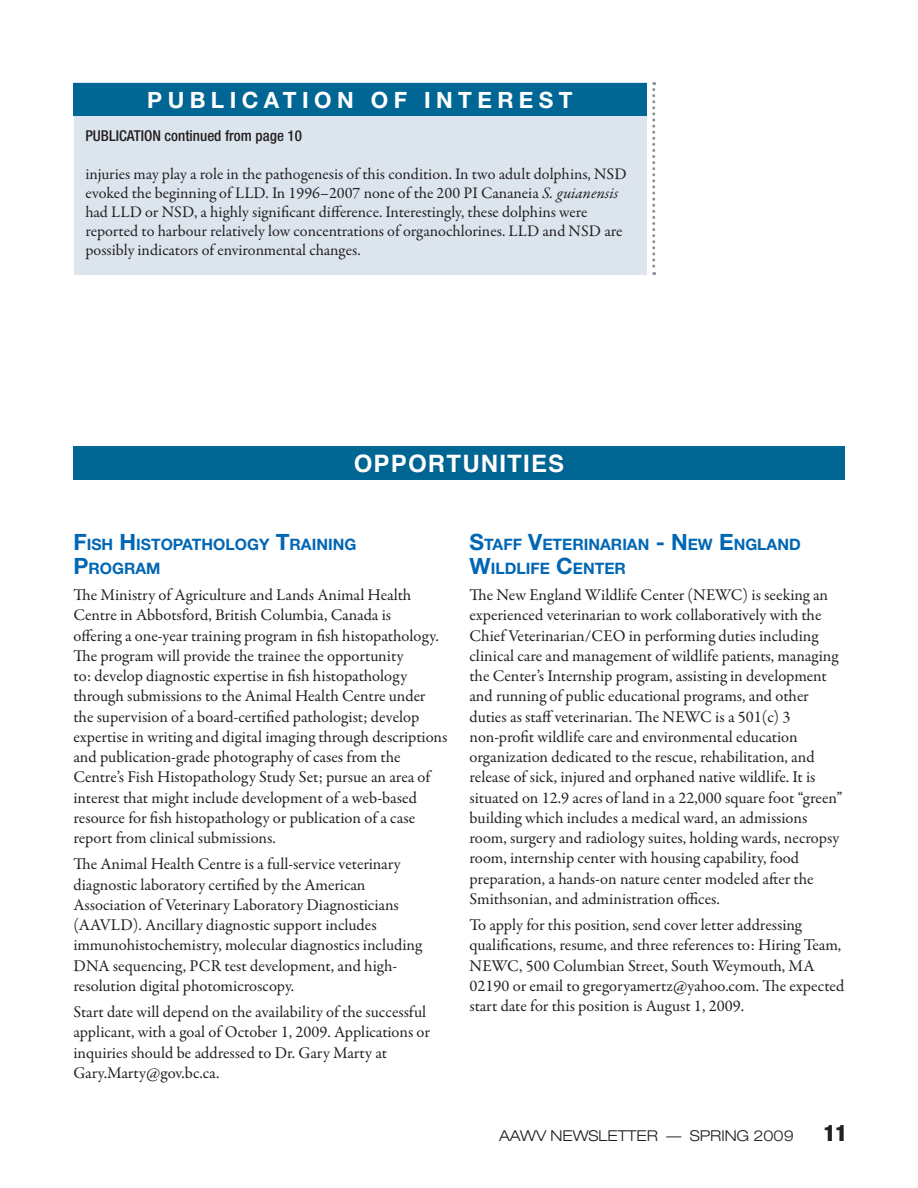
<style>
.page{position:relative;width:918px;height:1188px;background:#fff}
.page>*{position:absolute;margin:0;border:0;box-sizing:border-box;transform-origin:0 0}
.EmpUpcomingMtgWLDZ_H{font:700 24px "Helvetica";letter-spacing:.05em;color:#fff}
.Head_WLDZ{font:700 22.5px "Helvetica Neue";letter-spacing:.24em;color:#fff}
.t1{font:900 condensed 22.5px "Helvetica Neue";color:#231f20}
.body_text{font:16.5px/20.2px "Garamond Premr Pro";color:#231f20}
.body_text_WLDZ{font:16.2px/19px "Garamond Premr Pro";color:#231f20}
.Head_WLDZ-2{font:700 15.75px/24px "Helvetica Neue";color:#0167b4}
.continued{font:500 condensed 15px "Helvetica Neue";color:#231f20}
.t2{font:300 expanded 15px "Helvetica Neue";color:#231f20}
.s1{font-style:italic}
.s2{font-size:22.5px}
</style>
<div class="page">
<div style="left:74px;top:82px;width:573px;height:193px;background:#dce5ee"></div>
<div style="left:73px;top:83px;width:574px;height:32px;background:#006795"></div>
<svg style="left:652px;top:82px;width:3px;height:193px"></svg>
<div style="left:73px;top:446px;width:772px;height:34px;background:#006795"></div>
<div style="left:354px;top:453px;width:212px;height:22px;background:#01638f"></div>
<p class="Head_WLDZ" style="left:147px;top:86px;width:80px">PUBLIC</p>
<p class="Head_WLDZ" style="left:264px;top:86px;width:38px">ATION</p>
<p class="Head_WLDZ" style="left:371px;top:86px;width:19px">OF</p>
<p class="Head_WLDZ" style="left:424px;top:86px;width:18px">INTE</p>
<p class="Head_WLDZ" style="left:497px;top:86px;width:40px">REST</p>
<p class="continued" style="left:85px;top:127px;width:218px">PUBLICATION continued from page 10</p>
<p class="body_text_WLDZ" style="left:85px;top:164px;width:543px">injuries may play a role in the pathogenesis of this condition. In two adult dolphins, NSD evoked the beginning of LLD. In 1996–2007 none of the 200 PI Cananeia <span class="s1">S. guianensis </span>had LLD or NSD, a highly significant difference. Interestingly, these dolphins were reported to harbour relatively low concentrations of organochlorines. LLD and NSD are possibly indicators of environmental changes.</p>
<p class="EmpUpcomingMtgWLDZ_H" style="left:354px;top:444px;width:212px">OPPORTUNITIES</p>
<p class="Head_WLDZ-2" style="left:73px;top:532px;width:284px"><span class="s2">F</span>ISH <span class="s2">H</span> ISTOPATHOLOGY <span class="s2">T</span>RAINING<br><span class="s2">P</span>ROGRAM</p>
<p class="body_text" style="left:73px;top:585px;width:375px">The Ministry of Agriculture and Lands Animal Health Centre in Abbotsford, British Columbia, Canada is<br>offering a one-year training program in fish histopathology.<br>The program will provide the trainee the opportunity<br>to: develop diagnostic expertise in fish histopathology through submissions to the Animal Health Centre under the supervision of a board-certified pathologist; develop expertise in writing and digital imaging through descriptions and publication-grade photography of cases from the Centre’s Fish Histopathology Study Set; pursue an area of interest that might include development of a web-based resource for fish histopathology or publication of a case report from clinical submissions.</p>
<p class="body_text" style="left:73px;top:854px;width:350px">The Animal Health Centre is a full-service veterinary diagnostic laboratory certified by the American Association of Veterinary Laboratory Diagnosticians (AAVLD). Ancillary diagnostic support includes immunohistochemistry, molecular diagnostics including DNA sequencing, PCR test development, and high&shy;resolution digital photomicroscopy.</p>
<p class="body_text" style="left:73px;top:1002px;width:358px">Start date will depend on the availability of the successful applicant, with a goal of October 1, 2009. Applications or inquiries should be addressed to Dr. Gary Marty at Gary.Marty@gov.bc.ca.</p>
<p class="Head_WLDZ-2" style="left:470px;top:532px;width:333px"><span class="s2">S</span>TAFF <span class="s2">V</span>ETERINARIAN <span class="s2">- N</span> EW <span class="s2">E</span>NGLAND<br><span class="s2">W</span>ILDLIFE <span class="s2">C</span>ENTER</p>
<p class="body_text" style="left:470px;top:585px;width:375px">The New England Wildlife Center (NEWC) is seeking an experienced veterinarian to work collaboratively with the Chief Veterinarian/CEO in performing duties including clinical care and management of wildlife patients, managing the Center’s Internship program, assisting in development and running of public educational programs, and other duties as staff veterinarian. The NEWC is a 501(c) 3 non-profit wildlife care and environmental education organization dedicated to the rescue, rehabilitation, and release of sick, injured and orphaned native wildlife. It is situated on 12.9 acres of land in a 22,000 square foot “green” building which includes a medical ward, an admissions room, surgery and radiology suites, holding wards, necropsy room, internship center with housing capability, food preparation, a hands-on nature center modeled after the Smithsonian, and administration offices.</p>
<p class="body_text" style="left:470px;top:915px;width:377px">To apply for this position, send cover letter addressing qualifications, resume, and three references to: Hiring Team, NEWC, 500 Columbian Street, South Weymouth, MA 02190 or email to gregoryamertz@yahoo.com. The expected start date for this position is August 1, 2009.</p>
<p class="t2" style="left:499px;top:1127px;width:296px">AAWV NEWSLETTER — SPRING 2009</p>
<h2 class="t1" style="left:824px;top:1119px;width:25px">11</h2>
</div>
